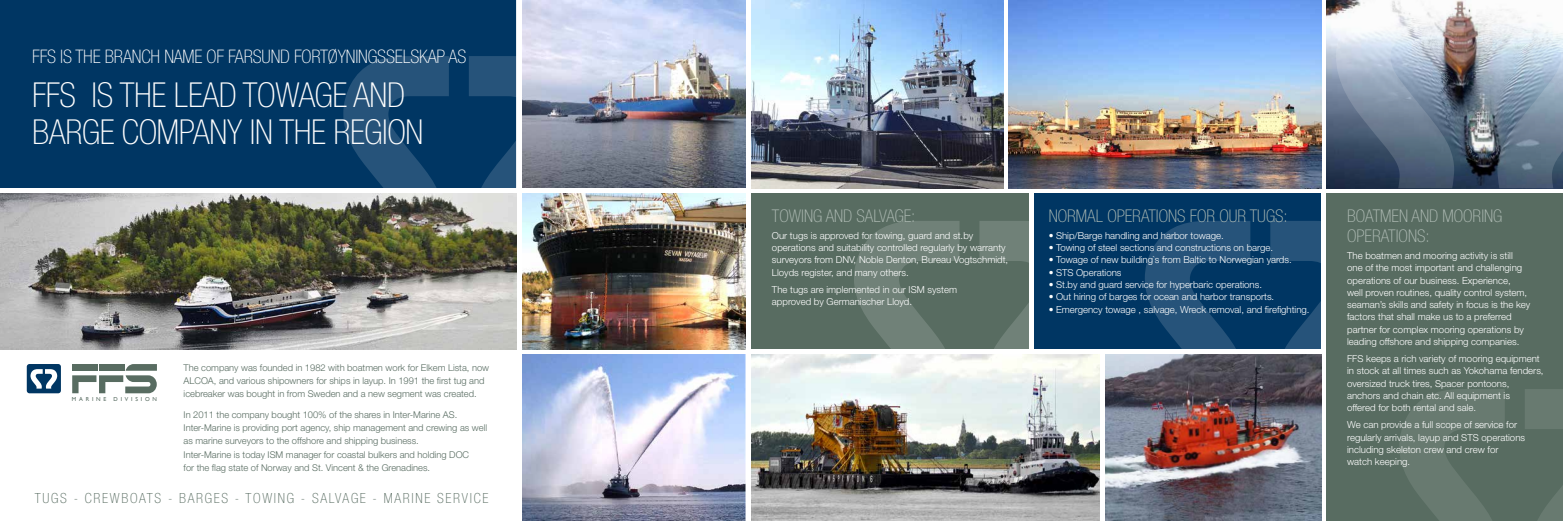
<style>
.page{position:relative;width:1563px;height:521px;background:#fff}
.page>*{position:absolute;margin:0;border:0;box-sizing:border-box;transform-origin:0 0}
.t1{font:100 condensed 34.39px/36.8px "Helvetica Neue LT Std";letter-spacing:-.01em;color:#fff}
.t2{font:100 condensed 18.64px "Helvetica Neue LT Std";letter-spacing:-.01em;color:#fff}
.t3{font:100 condensed 17.5px/20.1px "Helvetica Neue LT Std";color:#b1bdb6}
.t4{font:100 condensed 14px "Helvetica Neue LT Std";letter-spacing:.12em;color:#586c61}
.t5{font:300 9.62px/12.2px "Helvetica Neue LT Std";color:#fff}
.t6{font:300 9.36px/13.1px "Helvetica Neue LT Std";color:#586c61}
.t7{font:5.77px "Gill Sans";letter-spacing:.485em;color:#586c61}
</style>
<div class="page">
<img style="left:0;top:193px;width:516px;height:156px">
<img style="left:522px;top:0;width:223px;height:188px">
<img style="left:522px;top:193px;width:223px;height:156px">
<div style="left:27px;top:364px;width:34px;height:29px;background:#003663;border-radius:3px"></div>
<svg style="left:30px;top:369px;width:27px;height:20px"></svg>
<svg style="left:72px;top:364px;width:85px;height:29px"></svg>
<div style="left:99px;top:364px;width:25px;height:7px;background:#586c61"></div>
<img style="left:751px;top:0;width:252px;height:188px">
<img style="left:523px;top:354px;width:222px;height:167px">
<img style="left:1105px;top:354px;width:216px;height:167px">
<img style="left:1008px;top:0;width:313px;height:188px">
<div style="left:0;top:0;width:516px;height:188px;background:#003663"></div>
<img style="left:1326px;top:0;width:161px;height:188px">
<div style="left:1326px;top:193px;width:237px;height:328px;background:#586c61"></div>
<div style="left:1034px;top:193px;width:287px;height:156px;background:#003663"></div>
<div style="left:751px;top:193px;width:278px;height:156px;background:#586c61"></div>
<img style="left:959px;top:354px;width:141px;height:167px">
<svg style="left:979px;top:221px;width:50px;height:128px"></svg>
<img style="left:745px;top:221px;width:214px;height:300px">
<svg style="left:469px;top:56px;width:48px;height:132px;background:#15466f"></svg>
<svg style="left:343px;top:56px;width:106px;height:132px;background:#164770"></svg>
<svg style="left:1270px;top:221px;width:51px;height:128px"></svg>
<svg style="left:1145px;top:221px;width:105px;height:128px"></svg>
<svg style="left:1525px;top:389px;width:38px;height:132px"></svg>
<svg style="left:1399px;top:389px;width:105px;height:132px"></svg>
<svg style="left:1487px;top:9px;width:76px;height:179px;background:#93a3b3"></svg>
<svg style="left:1336px;top:0;width:127px;height:188px;background:#8793a3"></svg>
<h2 class="t2" style="left:32px;top:46px;width:426px">FFS IS THE BRANCH NAME OF FARSUND FORTØYNINGSSELSKAP AS</h2>
<h1 class="t1" style="left:32px;top:76px;width:393px">FFS IS THE LEAD TOWAGE AND<br>BARGE COMPANY IN THE REGION</h1>
<p class="t7" style="left:72px;top:396px;width:87px">MARINE DIVISION</p>
<p class="t6" style="left:184px;top:361px;width:307px">The company was founded in 1982 with boatmen work for Elkem Lista, now<br>ALCOA, and various shipowners for ships in layup. In 1991 the first tug and icebreaker was bought in from Sweden and a new segment was created.</p>
<p class="t6" style="left:184px;top:408px;width:305px">In 2011 the company bought 100% of the shares in Inter-Marine AS.<br>Inter-Marine is providing port agency, ship management and crewing as well as marine surveyors to the offshore and shipping business.<br>Inter-Marine is today ISM manager for coastal bulkers and holding DOC<br>for the flag state of Norway and St. Vincent &amp; the Grenadines.</p>
<h3 class="t4" style="left:35px;top:490px;width:455px">TUGS - CREWBOATS - BARGES - TOWING - SALVAGE - MARINE SERVICE</h3>
<h3 class="t3" style="left:772px;top:205px;width:145px">TOWING AND SALVAGE:</h3>
<p class="t5" style="left:772px;top:229px;width:238px">Our tugs is approved for towing, guard and st.by operations and suitability controlled regularly by warranty surveyors from DNV, Noble Denton, Bureau Vogtschmidt, Lloyds register, and many others.</p>
<p class="t5" style="left:772px;top:283px;width:187px">The tugs are implemented in our ISM system approved by Germanischer Lloyd.</p>
<h3 class="t3" style="left:1048px;top:205px;width:241px">NORMAL OPERATIONS FOR OUR TUGS:</h3>
<p class="t5" style="left:1048px;top:229px;width:177px">• Ship/Barge handling and harbor towage.</p>
<p class="t5" style="left:1048px;top:241px;width:226px">• Towing of steel sections and constructions on barge.</p>
<p class="t5" style="left:1048px;top:254px;width:245px">• Towage of new building`s from Baltic to Norwegian yards.</p>
<p class="t5" style="left:1048px;top:266px;width:74px">• STS Operations</p>
<p class="t5" style="left:1048px;top:278px;width:215px">• St.by and guard service for hyperbaric operations.</p>
<p class="t5" style="left:1048px;top:290px;width:227px">• Out hiring of barges for ocean and harbor transports.</p>
<p class="t5" style="left:1048px;top:303px;width:262px">• Emergency towage , salvage, Wreck removal, and firefighting.</p>
<h3 class="t3" style="left:1347px;top:205px;width:157px">BOATMEN AND MOORING<br>OPERATIONS:</h3>
<p class="t5" style="left:1347px;top:249px;width:185px">The boatmen and mooring activity is still one of the most important and challenging operations of our business. Experience,<br>well proven routines, quality control system, seaman’s skills and safety in focus is the key factors that shall make us to a preferred partner for complex mooring operations by leading offshore and shipping companies.</p>
<p class="t5" style="left:1347px;top:352px;width:198px">FFS keeps a rich variety of mooring equipment in stock at all times such as Yokohama fenders, oversized truck tires, Spacer pontoons, anchors and chain etc. All equipment is<br>offered for both rental and sale.</p>
<p class="t5" style="left:1347px;top:418px;width:179px">We can provide a full scope of service for regularly arrivals, layup and STS operations including skeleton crew and crew for watch keeping.</p>
</div>
